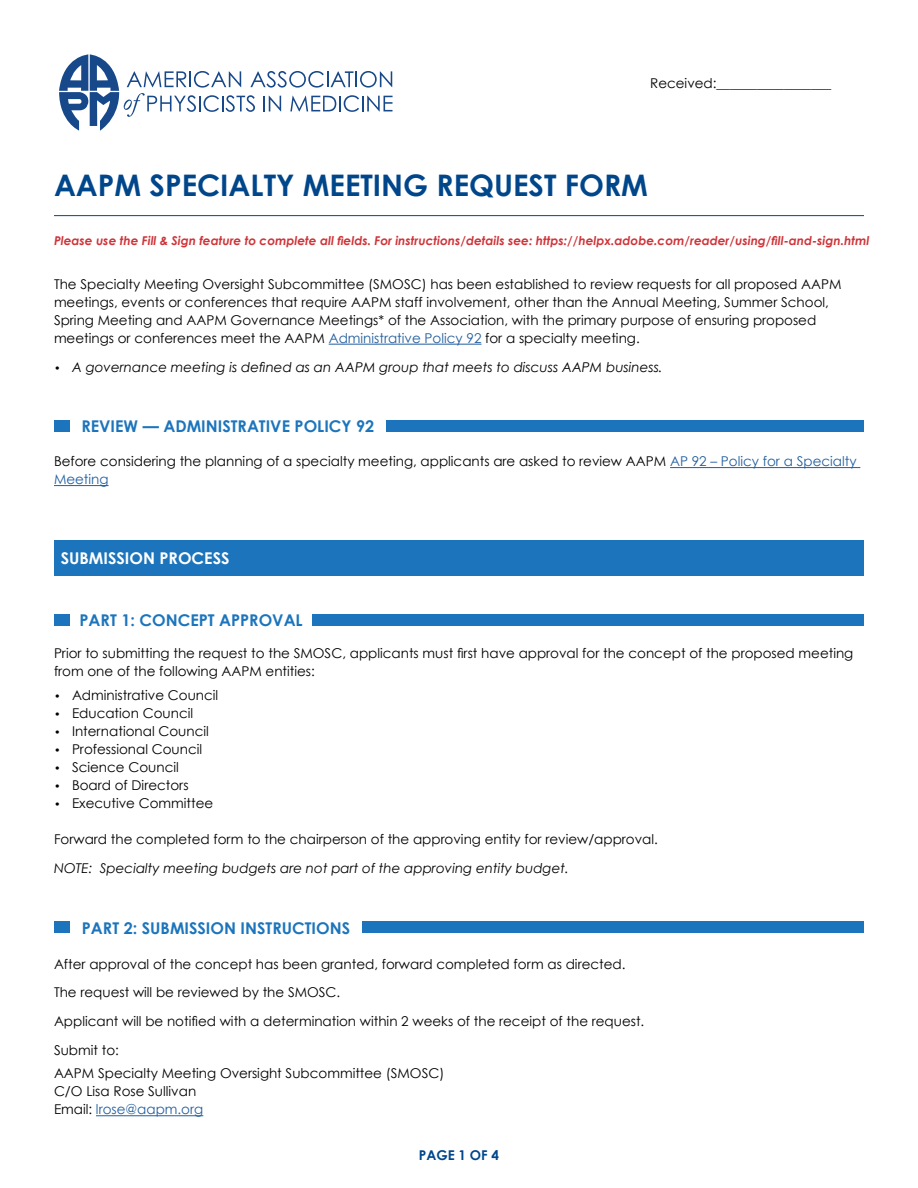
<style>
.page{position:relative;width:918px;height:1188px;background:#fff}
.page>*{position:absolute;margin:0;border:0;box-sizing:border-box;transform-origin:0 0}
.t1{font:700 29.7px "Century Gothic";color:#00468b}
.t2{font:700 16.2px "Century Gothic";color:#1c75bc}
.t3{font:700 16.2px "Century Gothic";color:#fff}
.t4{font:13.5px/18px "Century Gothic";color:#000}
.t5{font:italic 13.5px "Century Gothic";color:#000}
.t6{font:700 13.5px "Century Gothic";color:#00468b}
.t7{font:italic 700 12.15px "Century Gothic";color:#cf3439}
.s1{color:#215e9e}
.s2{font-style:normal;font-size:10.8px}
.s3{font-size:10.8px}
</style>
<div class="page">
<svg style="left:59px;top:54px;width:334px;height:77px"></svg>
<hr style="left:329px;top:344px;width:152px;height:1px;background:#215e9e">
<hr style="left:670px;top:467px;width:190px;height:1px;background:#215e9e">
<hr style="left:54px;top:485px;width:55px;height:1px;background:#215e9e">
<div style="left:54px;top:540px;width:810px;height:36px;background:#1c75bc"></div>
<hr style="left:96px;top:1115px;width:107px;height:1px;background:#215e9e">
<hr style="left:54px;top:215px;width:810px;height:1px;background:#00468b">
<div style="left:54px;top:420px;width:810px;height:11px;background:#1c75bc"></div>
<div style="left:70px;top:412px;width:316px;height:26px;background:#fff"></div>
<div style="left:54px;top:614px;width:810px;height:12px;background:#1c75bc"></div>
<div style="left:70px;top:606px;width:242px;height:26px;background:#fff"></div>
<div style="left:54px;top:921px;width:810px;height:12px;background:#1c75bc"></div>
<div style="left:70px;top:914px;width:292px;height:25px;background:#fff"></div>
<p class="t4" style="left:650px;top:74px;width:183px">Received:_________________</p>
<h1 class="t1" style="left:54px;top:167px;width:596px">AAPM SPECIALTY MEETING REQUEST FORM</h1>
<p class="t7" style="left:54px;top:233px;width:817px">Please use the Fill &amp; Sign feature to complete all fields. For instructions/details see: https://helpx.adobe.com/reader/using/fill-and-sign.html</p>
<p class="t4" style="left:54px;top:275px;width:789px">The Specialty Meeting Oversight Subcommittee (SMOSC) has been established to review requests for all proposed AAPM meetings, events or conferences that require AAPM staff involvement, other than the Annual Meeting, Summer School, Spring Meeting and AAPM Governance Meetings* of the Association, with the primary purpose of ensuring proposed meetings or conferences meet the AAPM <span class="s1">Administrative Policy 92</span> for a specialty meeting.</p>
<p class="t5" style="left:54px;top:359px;width:610px"><span class="s2">•</span> A governance meeting is defined as an AAPM group that meets to discuss AAPM business.</p>
<p class="t2" style="left:81px;top:416px;width:294px">REVIEW — ADMINISTRATIVE POLICY 92</p>
<p class="t4" style="left:54px;top:452px;width:804px">Before considering the planning of a specialty meeting, applicants are asked to review AAPM <span class="s1">AP 92 – Policy for a Specialty<br>Meeting</span></p>
<p class="t3" style="left:61px;top:548px;width:170px">SUBMISSION PROCESS</p>
<p class="t2" style="left:80px;top:610px;width:225px">PART 1: CONCEPT APPROVAL</p>
<p class="t4" style="left:54px;top:644px;width:801px">Prior to submitting the request to the SMOSC, applicants must first have approval for the concept of the proposed meeting from one of the following AAPM entities:</p>
<p class="t4" style="left:54px;top:686px;width:166px"><span class="s3">•</span> Administrative Council</p>
<p class="t4" style="left:54px;top:704px;width:141px"><span class="s3">•</span> Education Council</p>
<p class="t4" style="left:54px;top:722px;width:156px"><span class="s3">•</span> International Council</p>
<p class="t4" style="left:54px;top:740px;width:150px"><span class="s3">•</span> Professional Council</p>
<p class="t4" style="left:54px;top:758px;width:126px"><span class="s3">•</span> Science Council</p>
<p class="t4" style="left:54px;top:776px;width:136px"><span class="s3">•</span> Board of Directors</p>
<p class="t4" style="left:54px;top:794px;width:161px"><span class="s3">•</span> Executive Committee</p>
<p class="t4" style="left:54px;top:830px;width:605px">Forward the completed form to the chairperson of the approving entity for review/approval.</p>
<p class="t5" style="left:54px;top:860px;width:516px">NOTE: Specialty meeting budgets are not part of the approving entity budget.</p>
<p class="t2" style="left:82px;top:917px;width:270px">PART 2: SUBMISSION INSTRUCTIONS</p>
<p class="t4" style="left:54px;top:949px;width:592px;line-height:28.8px">After approval of the concept has been granted, forward completed form as directed.<br>The request will be reviewed by the SMOSC.<br>Applicant will be notified with a determination within 2 weeks of the receipt of the request.<br>Submit to:</p>
<p class="t4" style="left:54px;top:1064px;width:392px">AAPM Specialty Meeting Oversight Subcommittee (SMOSC)<br>C/O Lisa Rose Sullivan<br>Email: <span class="s1">lrose@aapm.org</span></p>
<p class="t6" style="left:419px;top:1147px;width:82px">PAGE 1 OF 4</p>
</div>
